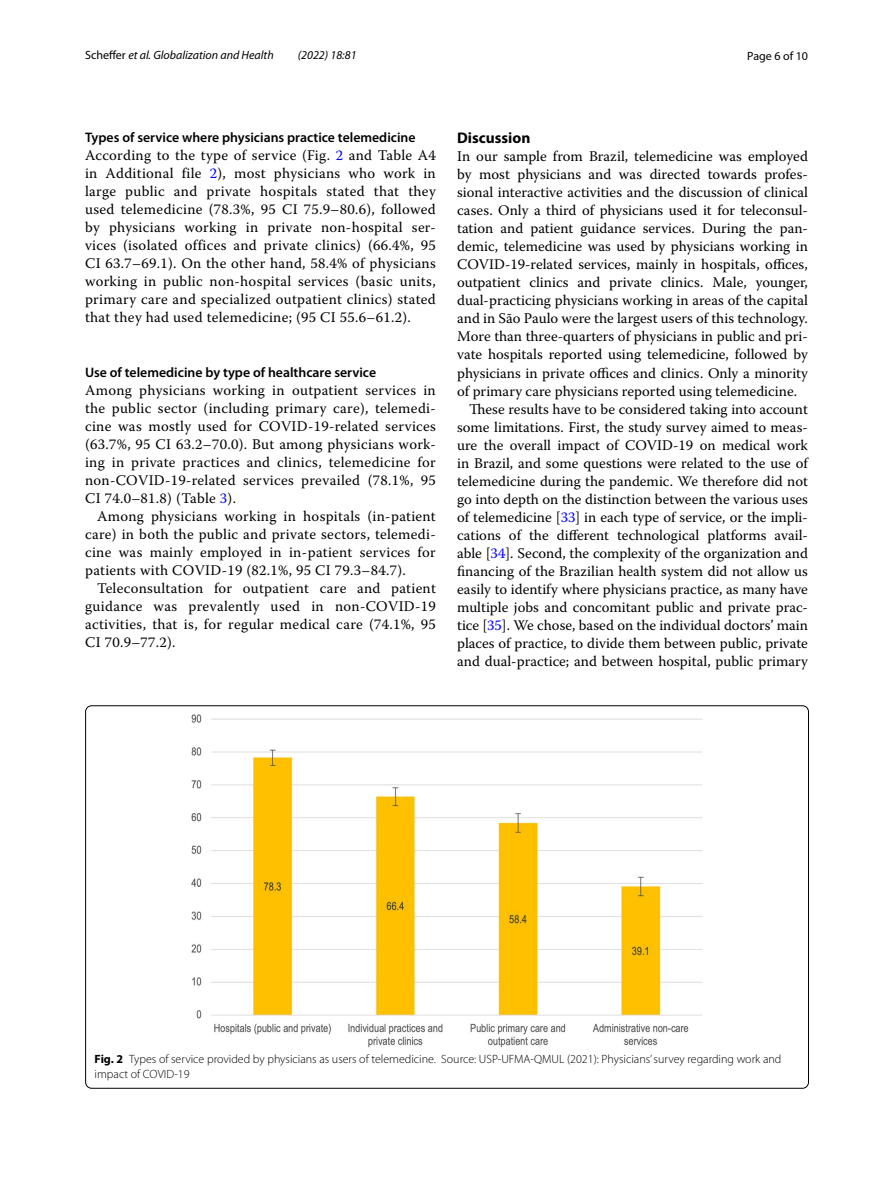
<style>
.page{position:relative;width:893px;height:1187px;background:#fff}
.page>*{position:absolute;margin:0;border:0;box-sizing:border-box;transform-origin:0 0}
.t1{font:700 15.45px "Myriad Pro";color:#000}
.t2{font:14.7px/18px "Warnock Pro";color:#000;text-align:justify}
.t3{font:600 13.8px "Myriad Pro";color:#000}
.t4{font:300 12px/15px "Myriad Pro";color:#000}
.t5{font:italic 12px "Myriad Pro";color:#000}
.t6{font:12px "Myriad Pro";color:#000}
.s1{font-style:normal}
.s2{color:#00f}
.s3{font-weight:700}
</style>
<div class="page">
<img style="left:192px;top:714px;width:510px;height:333px">
<p class="t5" style="left:85px;top:48px;width:190px"><span class="s1">Scheffer</span> et al. Globalization and Health</p>
<p class="t5" style="left:298px;top:48px;width:60px">(2022) 18:81</p>
<p class="t6" style="left:747px;top:48px;width:62px">Page 6 of 10</p>
<p class="t3" style="left:85px;top:129px;width:332px">Types of service where physicians practice telemedicine</p>
<p class="t2" style="left:85px;top:146px;width:352px">According to the type of service (Fig. <span class="s2">2</span> and Table A4 in Additional file <span class="s2">2</span>), most physicians who work in large public and private hospitals stated that they used telemedicine (78.3%, 95 CI 75.9–80.6), followed by physicians working in private non-hospital ser&shy;vices (isolated offices and private clinics) (66.4%, 95<br>CI 63.7–69.1). On the other hand, 58.4% of physicians working in public non-hospital services (basic units, primary care and specialized outpatient clinics) stated that they had used telemedicine; (95 CI 55.6–61.2).</p>
<p class="t3" style="left:85px;top:364px;width:293px">Use of telemedicine by type of healthcare service</p>
<p class="t2" style="left:85px;top:381px;width:352px">Among physicians working in outpatient services in the public sector (including primary care), telemedi&shy;cine was mostly used for COVID-19-related services (63.7%, 95 CI 63.2–70.0). But among physicians work&shy;ing in private practices and clinics, telemedicine for non-COVID-19-related services prevailed (78.1%, 95<br>CI 74.0–81.8) (Table <span class="s2">3</span>).</p>
<p class="t2" style="left:85px;top:507px;width:352px;text-indent:12px">Among physicians working in hospitals (in-patient care) in both the public and private sectors, telemedi&shy;cine was mainly employed in in-patient services for patients with COVID-19 (82.1%, 95 CI 79.3–84.7).</p>
<p class="t2" style="left:85px;top:579px;width:352px;text-indent:12px">Teleconsultation for outpatient care and patient guidance was prevalently used in non-COVID-19 activities, that is, for regular medical care (74.1%, 95<br>CI 70.9–77.2).</p>
<p class="t1" style="left:457px;top:128px;width:75px">Discussion</p>
<p class="t2" style="left:457px;top:147px;width:352px">In our sample from Brazil, telemedicine was employed</p>
<p class="t2" style="left:457px;top:165px;width:352px">by most physicians and was directed towards profes-</p>
<p class="t2" style="left:457px;top:183px;width:352px">sional interactive activities and the discussion of clinical</p>
<p class="t2" style="left:457px;top:201px;width:352px">cases. Only a third of physicians used it for teleconsul-</p>
<p class="t2" style="left:457px;top:219px;width:352px">tation and patient guidance services. During the pan-</p>
<p class="t2" style="left:457px;top:237px;width:352px">demic, telemedicine was used by physicians working in</p>
<p class="t2" style="left:457px;top:255px;width:352px">COVID-19-related services, mainly in hospitals, offices,</p>
<p class="t2" style="left:457px;top:273px;width:352px">outpatient clinics and private clinics. Male, younger,</p>
<p class="t2" style="left:457px;top:291px;width:352px">dual-practicing physicians working in areas of the capital</p>
<p class="t2" style="left:457px;top:309px;width:352px">and in São Paulo were the largest users of this technology.</p>
<p class="t2" style="left:457px;top:327px;width:352px">More than three-quarters of physicians in public and pri-</p>
<p class="t2" style="left:457px;top:345px;width:352px">vate hospitals reported using telemedicine, followed by</p>
<p class="t2" style="left:457px;top:363px;width:352px">physicians in private offices and clinics. Only a minority</p>
<p class="t2" style="left:457px;top:381px;width:341px">of primary care physicians reported using telemedicine.</p>
<p class="t2" style="left:469px;top:399px;width:340px">These results have to be considered taking into account</p>
<p class="t2" style="left:457px;top:417px;width:352px">some limitations. First, the study survey aimed to meas-</p>
<p class="t2" style="left:457px;top:435px;width:352px">ure the overall impact of COVID-19 on medical work</p>
<p class="t2" style="left:457px;top:453px;width:352px">in Brazil, and some questions were related to the use of</p>
<p class="t2" style="left:457px;top:471px;width:352px">telemedicine during the pandemic. We therefore did not</p>
<p class="t2" style="left:457px;top:489px;width:352px">go into depth on the distinction between the various uses</p>
<p class="t2" style="left:457px;top:507px;width:352px">of telemedicine [<span class="s2">33</span>] in each type of service, or the impli-</p>
<p class="t2" style="left:457px;top:525px;width:352px">cations of the different technological platforms avail-</p>
<p class="t2" style="left:457px;top:543px;width:352px">able [<span class="s2">34</span>]. Second, the complexity of the organization and</p>
<p class="t2" style="left:457px;top:561px;width:352px">financing of the Brazilian health system did not allow us</p>
<p class="t2" style="left:457px;top:579px;width:352px">easily to identify where physicians practice, as many have</p>
<p class="t2" style="left:457px;top:597px;width:352px">multiple jobs and concomitant public and private prac-</p>
<p class="t2" style="left:457px;top:615px;width:352px">tice [<span class="s2">35</span>]. We chose, based on the individual doctors’ main</p>
<p class="t2" style="left:457px;top:633px;width:352px">places of practice, to divide them between public, private</p>
<p class="t2" style="left:457px;top:651px;width:352px">and dual-practice; and between hospital, public primary</p>
<p class="t4" style="left:95px;top:1051px;width:688px"><span class="s3">Fig. 2</span> Types of service provided by physicians as users of telemedicine. Source: USP-UFMA-QMUL (2021): Physicians’ survey regarding work and impact of COVID-19</p>
</div>
